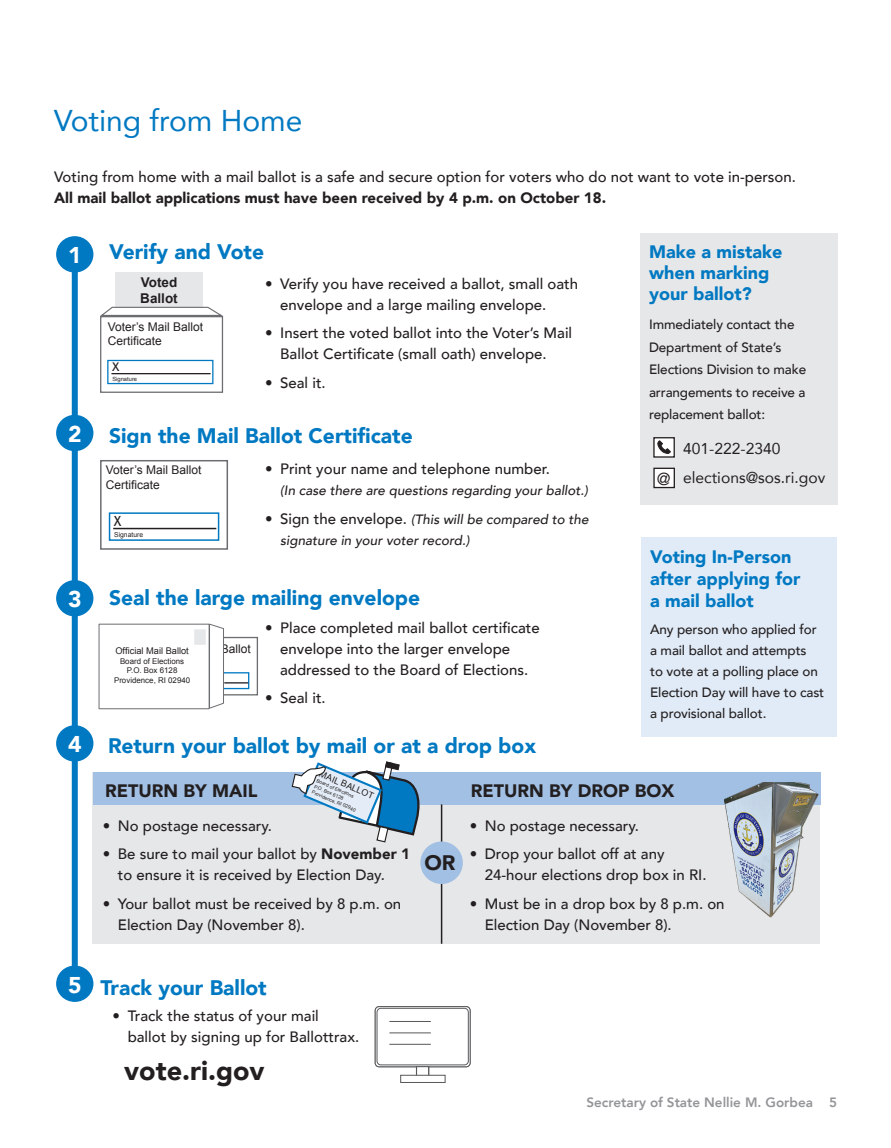
<style>
.page{position:relative;width:891px;height:1148px;background:#fff}
.page>*{position:absolute;margin:0;border:0;box-sizing:border-box;transform-origin:0 0}
.t1{font:30px "Avenir";color:#0079c2}
.t2{font:900 27px "Avenir";color:#231f20}
.t3{font:900 22.8px "Avenir";color:#fff}
.t4{font:21.45px "Avenir";color:#231f20;scale:.71 1}
.Approve-Reject_text{font:900 21px "Avenir";color:#0079c2}
.Approve-Reject_text-2{font:900 21px "Avenir";color:#231f20}
.t5{font:18.3px "Avenir";color:#231f20;scale:.8 1}
.NEW-sub-title{font:900 18px/21px "Avenir";color:#0079c2}
.t6{font:900 18px "Avenir";color:#231f20}
.t7{font:17.25px "Avenir";color:#231f20}
.t8{font:15.6px "Avenir";color:#231f20}
.content{font:500 15px/21px "Avenir";color:#231f20}
.t9{font:500 13.5px/22.5px "Avenir";letter-spacing:-.01em;color:#231f20}
.t10{font:italic 500 13.5px/21px "Avenir";color:#231f20}
.t11{font:800 13.5px "Avenir";color:#939598}
.t12{font:700 13.5px "Arial";color:#231f20}
.t13{font:12px/14.4px "Arial";color:#231f20}
.t14{font:9.3px "Arial";color:#231f20}
.t15{font:8.85px "Arial Narrow";color:#231f20;scale:1.24 1}
.t16{font:7.95px "Arial";color:#231f20}
.t17{font:6.75px "Arial";color:#231f20}
.t18{font:5.85px "Arial";color:#231f20}
.t19{font:4.8px/6.1px "Arial Narrow";color:#231f20;scale:1.24 1}
.s1{font-weight:900}
.s2{font-style:normal;font-size:15px}
</style>
<div class="page">
<div style="left:72px;top:262px;width:6px;height:732px;background:#0079c2"></div>
<div style="left:115px;top:272px;width:88px;height:54px;background:#e6e7e9"></div>
<svg style="left:100px;top:306px;width:124px;height:11px"></svg>
<div style="left:100px;top:316px;width:123px;height:77px;background:#fff;border:1px solid #6c6d70"></div>
<hr style="left:111px;top:373px;width:100px;height:1px;background:#231f20">
<div style="left:107px;top:360px;width:106px;height:24px;border:1px solid #0079c2"></div>
<div style="left:92px;top:772px;width:728px;height:171px;background:#e6e7e9"></div>
<div style="left:93px;top:772px;width:728px;height:32px;background:#a1c0e4"></div>
<svg style="left:291px;top:761px;width:131px;height:82px"></svg>
<div style="left:375px;top:1006px;width:96px;height:61px;border:1px solid #57585a;border-radius:4px"></div>
<div style="left:377px;top:1007px;width:92px;height:58px;border:1px solid #57585a;border-radius:4px"></div>
<div style="left:416px;top:1066px;width:13px;height:12px;background:#fff;border:1px solid #57585a"></div>
<div style="left:400px;top:1074px;width:46px;height:8px;background:#fff;border:1px solid #57585a"></div>
<hr style="left:389px;top:1021px;width:42px;height:1px;background:#57585a">
<hr style="left:389px;top:1032px;width:42px;height:1px;background:#57585a">
<hr style="left:389px;top:1043px;width:42px;height:1px;background:#57585a">
<div style="left:640px;top:233px;width:198px;height:272px;background:#e6e7e9"></div>
<div style="left:642px;top:537px;width:195px;height:200px;background:#e1ebf7"></div>
<div style="left:56px;top:236px;width:37px;height:36px;background:#0079c2;border-radius:50%"></div>
<div style="left:56px;top:580px;width:37px;height:36px;background:#0079c2;border-radius:50%"></div>
<div style="left:56px;top:725px;width:37px;height:36px;background:#0079c2;border-radius:50%"></div>
<div style="left:56px;top:965px;width:37px;height:36px;background:#0079c2;border-radius:50%"></div>
<div style="left:100px;top:460px;width:128px;height:89px;background:#fff;border:2px solid #6c6d70"></div>
<hr style="left:113px;top:528px;width:103px;height:1px;background:#231f20">
<div style="left:109px;top:512px;width:110px;height:29px;border:2px solid #0079c2"></div>
<div style="left:56px;top:415px;width:37px;height:36px;background:#0079c2;border-radius:50%"></div>
<div style="left:188px;top:637px;width:70px;height:58px;background:#fff;border:1px solid #6c6d70"></div>
<div style="left:99px;top:624px;width:110px;height:84px;background:#fff"></div>
<div style="left:99px;top:623px;width:111px;height:86px;border:1px solid #6c6d70"></div>
<div style="left:194px;top:629px;width:12px;height:16px;background:#e6e7e9"></div>
<div style="left:216px;top:672px;width:33px;height:17px;border:1px solid #0079c2"></div>
<svg style="left:209px;top:623px;width:39px;height:86px"></svg>
<img style="left:724px;top:782px;width:96px;height:135px">
<hr style="left:441px;top:804px;width:1px;height:139px;background:#231f20">
<div style="left:420px;top:841px;width:43px;height:43px;background:#a1c0e4;border-radius:50%"></div>
<div style="left:654px;top:468px;width:20px;height:19px;background:#fff"></div>
<div style="left:653px;top:467px;width:22px;height:21px;border:1px solid #231f20"></div>
<div style="left:654px;top:438px;width:20px;height:19px;background:#fff"></div>
<div style="left:653px;top:437px;width:22px;height:20px;border:1px solid #231f20"></div>
<svg style="left:657px;top:440px;width:14px;height:14px"></svg>
<p class="t1" style="left:54px;top:96px;width:250px">Voting from Home</p>
<p class="content" style="left:54px;top:166px;width:744px">Voting from home with a mail ballot is a safe and secure option for voters who do not want to vote in-person.<br><span class="s1">All mail ballot applications must have been received by 4 p.m. on October 18.</span></p>
<p class="t3" style="left:68px;top:236px;width:15px">1</p>
<p class="Approve-Reject_text" style="left:109px;top:234px;width:157px">Verify and Vote</p>
<p class="t12" style="left:141px;top:273px;width:38px">Voted</p>
<p class="t12" style="left:140px;top:289px;width:39px">Ballot</p>
<p class="t13" style="left:108px;top:320px;width:97px">Voter’s Mail Ballot<br>Certificate</p>
<p class="t5" style="left:112px;top:350px;width:11px">x</p>
<p class="t18" style="left:112px;top:375px;width:26px">Signature</p>
<p class="content" style="left:280px;top:272px;width:299px;text-indent:-15px">• Verify you have received a ballot, small oath envelope and a large mailing envelope.</p>
<p class="content" style="left:280px;top:321px;width:294px;text-indent:-15px">• Insert the voted ballot into the Voter’s Mail<br>Ballot Certificate (small oath) envelope.</p>
<p class="content" style="left:265px;top:371px;width:62px">• Seal it.</p>
<p class="NEW-sub-title" style="left:649px;top:241px;width:135px">Make a mistake when marking your ballot?</p>
<p class="t9" style="left:649px;top:313px;width:159px">Immediately contact the<br>Department of State’s<br>Elections Division to make arrangements to receive a replacement ballot:</p>
<p class="t3" style="left:68px;top:414px;width:15px">2</p>
<p class="Approve-Reject_text" style="left:109px;top:417px;width:305px">Sign the Mail Ballot Certificate</p>
<p class="t8" style="left:683px;top:436px;width:99px">401-222-2340</p>
<p class="t13" style="left:106px;top:463px;width:97px">Voter’s Mail Ballot<br>Certificate</p>
<h3 class="t4" style="left:114px;top:501px;width:12px">x</h3>
<p class="t17" style="left:114px;top:530px;width:30px">Signature</p>
<p class="content" style="left:265px;top:458px;width:286px">• Print your name and telephone number.</p>
<p class="t10" style="left:280px;top:480px;width:309px">(In case there are questions regarding your ballot.)</p>
<p class="t10" style="left:280px;top:509px;width:310px;text-indent:-15px"><span class="s2">• Sign the envelope.</span> (This will be compared to the signature in your voter record.)</p>
<p class="t7" style="left:657px;top:465px;width:15px">@</p>
<p class="t8" style="left:683px;top:465px;width:144px">elections@sos.ri.gov</p>
<p class="t3" style="left:68px;top:579px;width:15px">3</p>
<p class="Approve-Reject_text" style="left:109px;top:579px;width:313px">Seal the large mailing envelope</p>
<p class="t13" style="left:155px;top:641px;width:97px">Voter’s Mail Ballot<br>Certificate</p>
<p class="t14" style="left:115px;top:645px;width:75px">Official Mail Ballot</p>
<p class="t16" style="left:120px;top:655px;width:66px">Board of Elections</p>
<p class="t16" style="left:127px;top:665px;width:52px">P.O. Box 6128</p>
<p class="t16" style="left:114px;top:674px;width:78px">Providence, RI 02940</p>
<p class="content" style="left:280px;top:616px;width:261px;text-indent:-15px">• Place completed mail ballot certificate envelope into the larger envelope addressed to the Board of Elections.</p>
<p class="content" style="left:265px;top:686px;width:62px">• Seal it.</p>
<p class="NEW-sub-title" style="left:650px;top:546px;width:152px;line-height:21.6px">Voting In-Person after applying for a mail ballot</p>
<p class="t9" style="left:650px;top:618px;width:176px;line-height:21px">Any person who applied for a mail ballot and attempts<br>to vote at a polling place on<br>Election Day will have to cast a provisional ballot.</p>
<p class="t3" style="left:68px;top:724px;width:15px">4</p>
<p class="Approve-Reject_text" style="left:108px;top:727px;width:430px">Return your ballot by mail or at a drop box</p>
<p class="t15" style="left:322px;top:767px;width:48px;rotate:23deg">MAIL BALLOT</p>
<p class="t19" style="left:318px;top:777px;width:40px;rotate:23deg">Board of Elections<br>P.O. Box 6128<br>Providence, RI 02940</p>
<p class="t6" style="left:105px;top:775px;width:154px">RETURN BY MAIL</p>
<p class="t6" style="left:471px;top:775px;width:205px">RETURN BY DROP BOX</p>
<p class="content" style="left:103px;top:814px;width:171px">• No postage necessary.</p>
<p class="content" style="left:118px;top:842px;width:294px;text-indent:-15px">• Be sure to mail your ballot by <span class="s1">November 1 </span>to ensure it is received by Election Day.</p>
<p class="content" style="left:118px;top:892px;width:285px;text-indent:-15px">• Your ballot must be received by 8 p.m. on<br>Election Day (November 8).</p>
<p class="Approve-Reject_text-2" style="left:424px;top:845px;width:33px">OR</p>
<p class="content" style="left:470px;top:814px;width:171px">• No postage necessary.</p>
<p class="content" style="left:485px;top:842px;width:223px;text-indent:-15px">• Drop your ballot off at any<br>24-hour elections drop box in RI.</p>
<p class="content" style="left:485px;top:892px;width:241px;text-indent:-15px">• Must be in a drop box by 8 p.m. on<br>Election Day (November 8).</p>
<p class="t3" style="left:68px;top:965px;width:15px">5</p>
<p class="Approve-Reject_text" style="left:100px;top:969px;width:168px">Track your Ballot</p>
<p class="content" style="left:128px;top:1004px;width:233px;text-indent:-15px">• Track the status of your mail ballot by signing up for Ballottrax.</p>
<p class="t2" style="left:124px;top:1047px;width:142px">vote.ri.gov</p>
<p class="t11" style="left:586px;top:1092px;width:252px">Secretary of State Nellie M. Gorbea 5</p>
</div>
